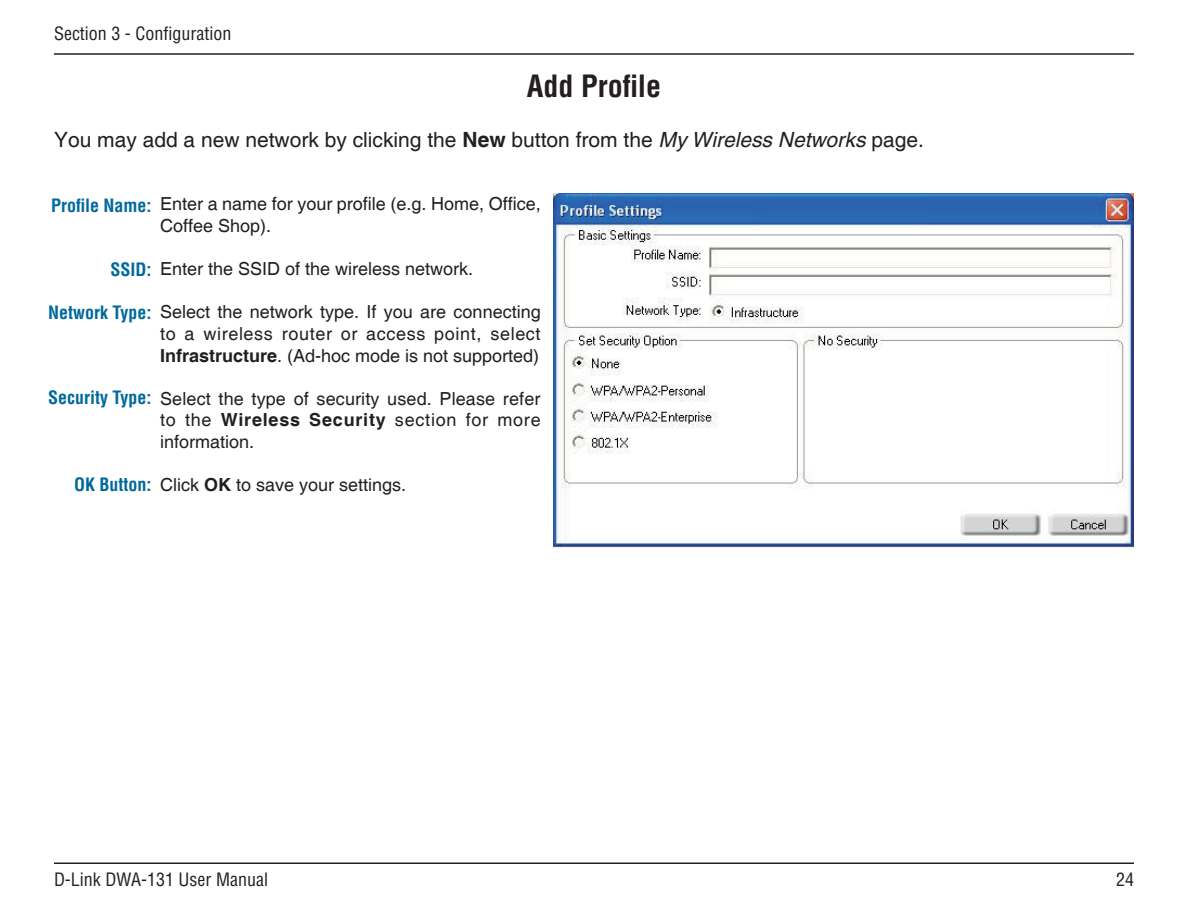
<style>
.page{position:relative;width:1188px;height:918px;background:#fff}
.page>*{position:absolute;margin:0;border:0;box-sizing:border-box;transform-origin:0 0}
.t1{font:700 condensed 30px "Helvetica";color:#231f20}
.t2{font:21px "Helvetica";color:#231f20}
.t3{font:18px/21.6px "Helvetica";color:#231f20;text-align:justify}
.t4{font:700 condensed 18px "Helvetica";color:#00699b}
.t5{font:condensed 18px "Helvetica";color:#231f20}
.s1{font-weight:700}
.s2{font-style:italic}
</style>
<div class="page">
<hr style="left:54px;top:53px;width:1080px;height:2px;background:#231f20">
<hr style="left:54px;top:862px;width:1080px;height:2px;background:#231f20">
<img style="left:554px;top:194px;width:580px;height:355px">
<p class="t5" style="left:54px;top:22px;width:179px">Section 3 - Configuration</p>
<h1 class="t1" style="left:527px;top:68px;width:136px">Add Profile</h1>
<p class="t2" style="left:54px;top:127px;width:871px">You may add a new network by clicking the <span class="s1">New</span> button from the <span class="s2">My Wireless Networks</span> page.</p>
<p class="t4" style="left:51px;top:194px;width:102px">Profile Name:</p>
<p class="t4" style="left:111px;top:259px;width:43px">SSID:</p>
<p class="t4" style="left:48px;top:301px;width:105px">Network Type:</p>
<p class="t4" style="left:48px;top:386px;width:105px">Security Type:</p>
<p class="t4" style="left:74px;top:473px;width:79px">OK Button:</p>
<p class="t3" style="left:160px;top:194px;width:382px">Enter a name for your profile (e.g. Home, Office,<br>Coffee Shop).</p>
<p class="t3" style="left:160px;top:259px;width:315px">Enter the SSID of the wireless network.</p>
<p class="t3" style="left:160px;top:302px;width:382px">Select the network type. If you are connecting to a wireless router or access point, select <span class="s1">Infrastructure</span>. (Ad-hoc mode is not supported)</p>
<p class="t3" style="left:160px;top:388px;width:382px">Select the type of security used. Please refer to the <span class="s1">Wireless Security</span> section for more information.</p>
<p class="t3" style="left:160px;top:475px;width:248px">Click <span class="s1">OK</span> to save your settings.</p>
<p class="t5" style="left:54px;top:868px;width:216px">D-Link DWA-131 User Manual</p>
<p class="t5" style="left:1116px;top:868px;width:19px">24</p>
</div>
